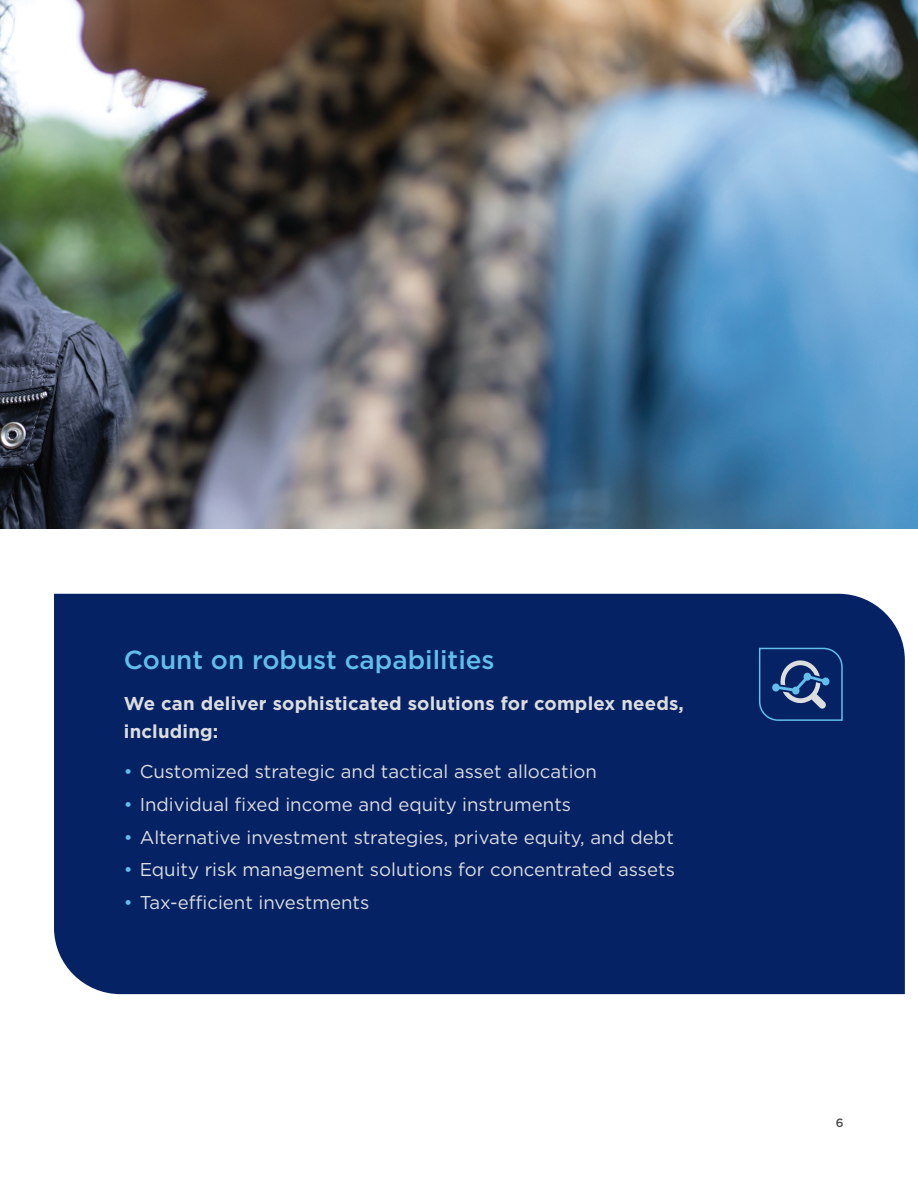
<style>
.page{position:relative;width:918px;height:1188px;background:#fff}
.page>*{position:absolute;margin:0;border:0;box-sizing:border-box;transform-origin:0 0}
.t1{font:500 26.1px "Gotham";color:#62beeb}
.t2{font:18.6px "Gotham";color:#dcdddf}
.t3{font:700 18.6px/28px "Gotham";letter-spacing:.01em;color:#dcdddf}
.t4{font:500 12px "Gotham";color:#4b4c4d}
.s1{color:#62beeb}
</style>
<div class="page">
<div style="left:54px;top:594px;width:851px;height:400px;background:#052265"></div>
<img style="left:0;top:0;width:918px;height:529px">
<svg style="left:758px;top:647px;width:85px;height:75px"></svg>
<h3 class="t1" style="left:124px;top:642px;width:372px">Count on robust capabilities</h3>
<p class="t3" style="left:124px;top:689px;width:561px">We can deliver sophisticated solutions for complex needs, including:</p>
<p class="t2" style="left:124px;top:759px;width:475px"><span class="s1">•</span> Customized strategic and tactical asset allocation</p>
<p class="t2" style="left:124px;top:792px;width:449px"><span class="s1">•</span> Individual fixed income and equity instruments</p>
<p class="t2" style="left:124px;top:825px;width:551px"><span class="s1">•</span> Alternative investment strategies, private equity, and debt</p>
<p class="t2" style="left:124px;top:858px;width:553px"><span class="s1">•</span> Equity risk management solutions for concentrated assets</p>
<p class="t2" style="left:124px;top:891px;width:247px"><span class="s1">•</span> Tax-efficient investments</p>
<p class="t4" style="left:836px;top:1115px;width:9px">6</p>
</div>
